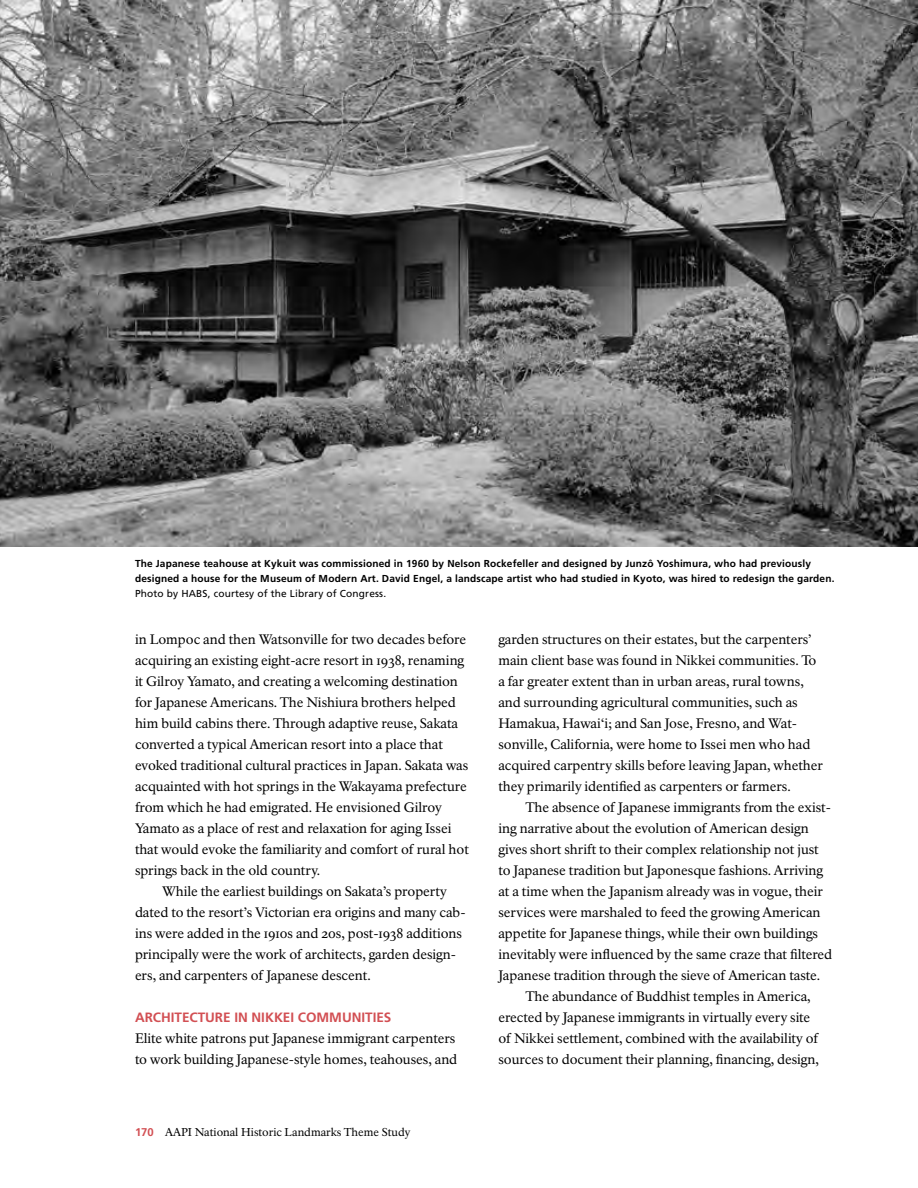
<style>
.page{position:relative;width:918px;height:1188px;background:#fff}
.page>*{position:absolute;margin:0;border:0;box-sizing:border-box;transform-origin:0 0}
.body_text{font:13.5px/21px "NPS Rawlinson";letter-spacing:-.005em;color:#000}
.body_text_-_no_inden{font:13.5px/21px "NPS Rawlinson";color:#000}
.subheading{font:700 13.5px "Frutiger LT Std";color:#d24f53}
.t1{font:11.25px "NPS Rawlinson";color:#000}
.photo_caption{font:700 10.2px/15px "Frutiger LT Std";letter-spacing:.015em;color:#000}
.s1{font-weight:400}
.s2{font-family:"Frutiger LT Std";font-weight:700;color:#d24f53}
</style>
<div class="page">
<img style="left:0;top:0;width:918px;height:547px">
<p class="photo_caption" style="left:135px;top:556px;width:701px">The Japanese teahouse at Kykuit was commissioned in 1960 by Nelson Rockefeller and designed by Junzô Yoshimura, who had previously designed a house for the Museum of Modern Art. David Engel, a landscape artist who had studied in Kyoto, was hired to redesign the garden.<br><span class="s1">Photo by HABS, courtesy of the Library of Congress.</span></p>
<p class="body_text" style="left:135px;top:628px;width:335px">in Lompoc and then Watsonville for two decades before acquiring an existing eight-acre resort in 1938, renaming it Gilroy Yamato, and creating a welcoming destination for Japanese Americans. The Nishiura brothers helped him build cabins there. Through adaptive reuse, Sakata converted a typical American resort into a place that evoked traditional cultural practices in Japan. Sakata was acquainted with hot springs in the Wakayama prefecture from which he had emigrated. He envisioned Gilroy Yamato as a place of rest and relaxation for aging Issei that would evoke the familiarity and comfort of rural hot springs back in the old country.</p>
<p class="body_text" style="left:135px;top:880px;width:332px;text-indent:27px">While the earliest buildings on Sakata’s property dated to the resort’s Victorian era origins and many cab&shy;ins were added in the 1910s and 20s, post-1938 additions principally were the work of architects, garden design&shy;ers, and carpenters of Japanese descent.</p>
<p class="subheading" style="left:135px;top:1009px;width:258px">ARCHITECTURE IN NIKKEI COMMUNITIES</p>
<p class="body_text_-_no_inden" style="left:135px;top:1028px;width:324px">Elite white patrons put Japanese immigrant carpenters to work building Japanese-style homes, teahouses, and</p>
<p class="t1" style="left:135px;top:1126px;width:277px"><span class="s2">170</span> AAPI National Historic Landmarks Theme Study</p>
<p class="body_text_-_no_inden" style="left:498px;top:629px;width:326px">garden structures on their estates, but the carpenters’ main client base was found in Nikkei communities. To a far greater extent than in urban areas, rural towns, and surrounding agricultural communities, such as Hamakua, Hawai‘i; and San Jose, Fresno, and Wat&shy;sonville, California, were home to Issei men who had acquired carpentry skills before leaving Japan, whether they primarily identified as carpenters or farmers.</p>
<p class="body_text" style="left:498px;top:797px;width:335px;text-indent:27px">The absence of Japanese immigrants from the exist&shy;ing narrative about the evolution of American design gives short shrift to their complex relationship not just to Japanese tradition but Japonesque fashions. Arriving at a time when the Japanism already was in vogue, their services were marshaled to feed the growing American appetite for Japanese things, while their own buildings inevitably were influenced by the same craze that filtered Japanese tradition through the sieve of American taste.</p>
<p class="body_text" style="left:498px;top:986px;width:322px;text-indent:27px">The abundance of Buddhist temples in America, erected by Japanese immigrants in virtually every site of Nikkei settlement, combined with the availability of sources to document their planning, financing, design,</p>
</div>
